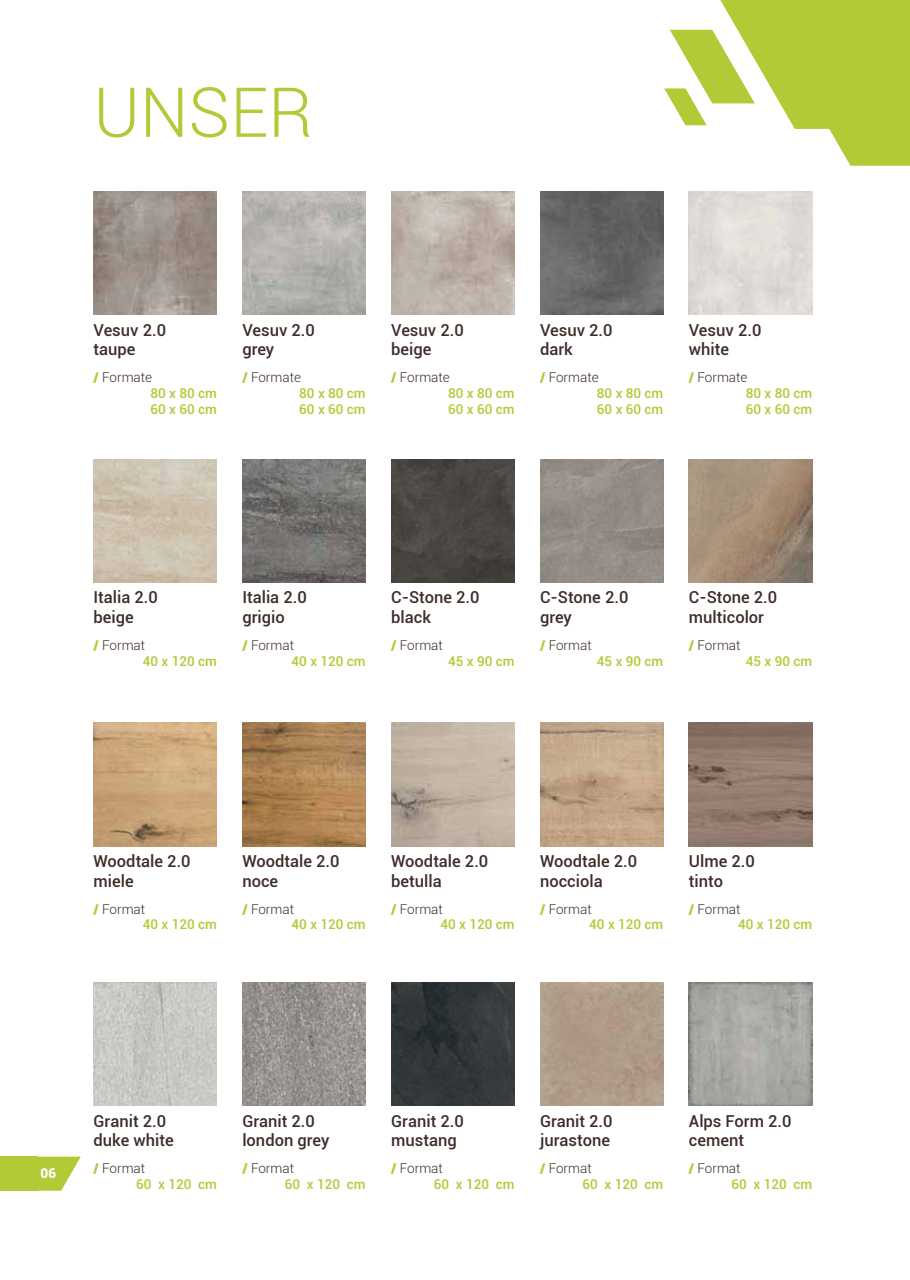
<style>
.page{position:relative;width:910px;height:1280px;background:#fff}
.page>*{position:absolute;margin:0;border:0;box-sizing:border-box;transform-origin:0 0}
.t1{font:300 69px "Roboto";color:#b3c935}
.t2{font:500 16.5px/19.5px "Roboto";color:#3e2d29}
.t3{font:500 13.5px/15.6px "Roboto";color:#b3c935}
.t4{font:300 13.5px "Roboto";color:#3e2d29}
.t5{font:900 13.5px "Roboto";color:#fff}
.s1{font-weight:900}
.s2{font-weight:300;color:#3e2d29}
.s3{font-weight:900;color:#b3c935}
</style>
<div class="page">
<svg style="left:38px;top:1157px;width:43px;height:34px"></svg>
<div style="left:0;top:1157px;width:38px;height:34px;background:#b3c935"></div>
<svg style="left:664px;top:0;width:246px;height:166px"></svg>
<img style="left:94px;top:191px;width:123px;height:124px">
<img style="left:242px;top:191px;width:124px;height:124px">
<img style="left:540px;top:191px;width:123px;height:124px">
<img style="left:94px;top:723px;width:123px;height:123px">
<img style="left:242px;top:723px;width:124px;height:123px">
<img style="left:391px;top:723px;width:123px;height:123px">
<img style="left:540px;top:723px;width:123px;height:123px">
<img style="left:689px;top:723px;width:123px;height:123px">
<img style="left:94px;top:982px;width:123px;height:124px">
<img style="left:242px;top:982px;width:124px;height:124px">
<img style="left:391px;top:982px;width:123px;height:124px">
<img style="left:689px;top:982px;width:123px;height:124px">
<img style="left:242px;top:459px;width:124px;height:124px">
<img style="left:391px;top:459px;width:123px;height:124px">
<img style="left:689px;top:459px;width:123px;height:124px">
<h1 class="t1" style="left:94px;top:64px;width:221px">UNSER</h1>
<p class="t2" style="left:94px;top:319px;width:74px">Vesuv 2.0 taupe</p>
<p class="t3" style="left:150px;top:369px;width:68px;line-height:16px;text-indent:-57px"><span class="s1">/</span> <span class="s2">Formate<br></span>80 x 80 cm<br>60 x 60 cm</p>
<p class="t2" style="left:242px;top:319px;width:74px">Vesuv 2.0 grey</p>
<p class="t3" style="left:299px;top:369px;width:68px;line-height:16px;text-indent:-57px"><span class="s1">/</span> <span class="s2">Formate<br></span>80 x 80 cm<br>60 x 60 cm</p>
<p class="t2" style="left:391px;top:319px;width:74px">Vesuv 2.0 beige</p>
<p class="t3" style="left:448px;top:369px;width:68px;line-height:16px;text-indent:-57px"><span class="s1">/</span> <span class="s2">Formate<br></span>80 x 80 cm<br>60 x 60 cm</p>
<p class="t2" style="left:540px;top:319px;width:74px">Vesuv 2.0 dark</p>
<p class="t3" style="left:597px;top:369px;width:68px;line-height:16px;text-indent:-57px"><span class="s1">/</span> <span class="s2">Formate<br></span>80 x 80 cm<br>60 x 60 cm</p>
<p class="t2" style="left:689px;top:319px;width:74px">Vesuv 2.0 white</p>
<p class="t3" style="left:746px;top:369px;width:68px;line-height:16px;text-indent:-57px"><span class="s1">/</span> <span class="s2">Formate<br></span>80 x 80 cm<br>60 x 60 cm</p>
<p class="t2" style="left:94px;top:587px;width:66px">Italia 2.0 beige</p>
<p class="t3" style="left:143px;top:637px;width:76px;text-indent:-49px"><span class="s1">/</span> <span class="s2">Format<br></span>40 x 120 cm</p>
<p class="t2" style="left:242px;top:587px;width:66px">Italia 2.0 grigio</p>
<p class="t3" style="left:292px;top:637px;width:76px;text-indent:-49px"><span class="s1">/</span> <span class="s2">Format<br></span>40 x 120 cm</p>
<p class="t2" style="left:391px;top:587px;width:90px">C-Stone 2.0 black</p>
<p class="t4" style="left:391px;top:636px;width:53px"><span class="s3">/</span> Format</p>
<p class="t3" style="left:448px;top:653px;width:68px">45 x 90 cm</p>
<p class="t2" style="left:540px;top:587px;width:90px">C-Stone 2.0 grey</p>
<p class="t4" style="left:540px;top:636px;width:53px"><span class="s3">/</span> Format</p>
<p class="t3" style="left:597px;top:653px;width:68px">45 x 90 cm</p>
<p class="t2" style="left:689px;top:587px;width:90px">C-Stone 2.0 multicolor</p>
<p class="t4" style="left:689px;top:636px;width:53px"><span class="s3">/</span> Format</p>
<p class="t3" style="left:746px;top:653px;width:68px">45 x 90 cm</p>
<p class="t2" style="left:94px;top:851px;width:99px">Woodtale 2.0 miele</p>
<p class="t3" style="left:143px;top:901px;width:76px;text-indent:-49px"><span class="s1">/</span> <span class="s2">Format<br></span>40 x 120 cm</p>
<p class="t2" style="left:242px;top:851px;width:99px">Woodtale 2.0 noce</p>
<p class="t3" style="left:292px;top:901px;width:76px;text-indent:-49px"><span class="s1">/</span> <span class="s2">Format<br></span>40 x 120 cm</p>
<p class="t2" style="left:391px;top:851px;width:99px">Woodtale 2.0 betulla</p>
<p class="t3" style="left:440px;top:901px;width:76px;text-indent:-49px"><span class="s1">/</span> <span class="s2">Format<br></span>40 x 120 cm</p>
<p class="t2" style="left:540px;top:851px;width:99px">Woodtale 2.0 nocciola</p>
<p class="t3" style="left:589px;top:901px;width:76px;text-indent:-49px"><span class="s1">/</span> <span class="s2">Format<br></span>40 x 120 cm</p>
<p class="t2" style="left:689px;top:851px;width:67px">Ulme 2.0 tinto</p>
<p class="t3" style="left:738px;top:901px;width:76px;text-indent:-49px"><span class="s1">/</span> <span class="s2">Format<br></span>40 x 120 cm</p>
<p class="t5" style="left:41px;top:1163px;width:17px">06</p>
<p class="t2" style="left:94px;top:1110px;width:82px">Granit 2.0 duke white</p>
<p class="t3" style="left:136px;top:1160px;width:82px;text-indent:-43px"><span class="s1">/</span> <span class="s2">Format<br></span>60 x 120 cm</p>
<p class="t2" style="left:242px;top:1110px;width:88px">Granit 2.0 london grey</p>
<p class="t3" style="left:285px;top:1160px;width:82px;text-indent:-43px"><span class="s1">/</span> <span class="s2">Format<br></span>60 x 120 cm</p>
<p class="t2" style="left:391px;top:1110px;width:74px">Granit 2.0 mustang</p>
<p class="t3" style="left:434px;top:1160px;width:82px;text-indent:-43px"><span class="s1">/</span> <span class="s2">Format<br></span>60 x 120 cm</p>
<p class="t2" style="left:540px;top:1110px;width:74px">Granit 2.0 jurastone</p>
<p class="t3" style="left:583px;top:1160px;width:82px;text-indent:-43px"><span class="s1">/</span> <span class="s2">Format<br></span>60 x 120 cm</p>
<p class="t2" style="left:689px;top:1110px;width:104px">Alps Form 2.0 cement</p>
<p class="t3" style="left:731px;top:1160px;width:82px;text-indent:-43px"><span class="s1">/</span> <span class="s2">Format<br></span>60 x 120 cm</p>
</div>
